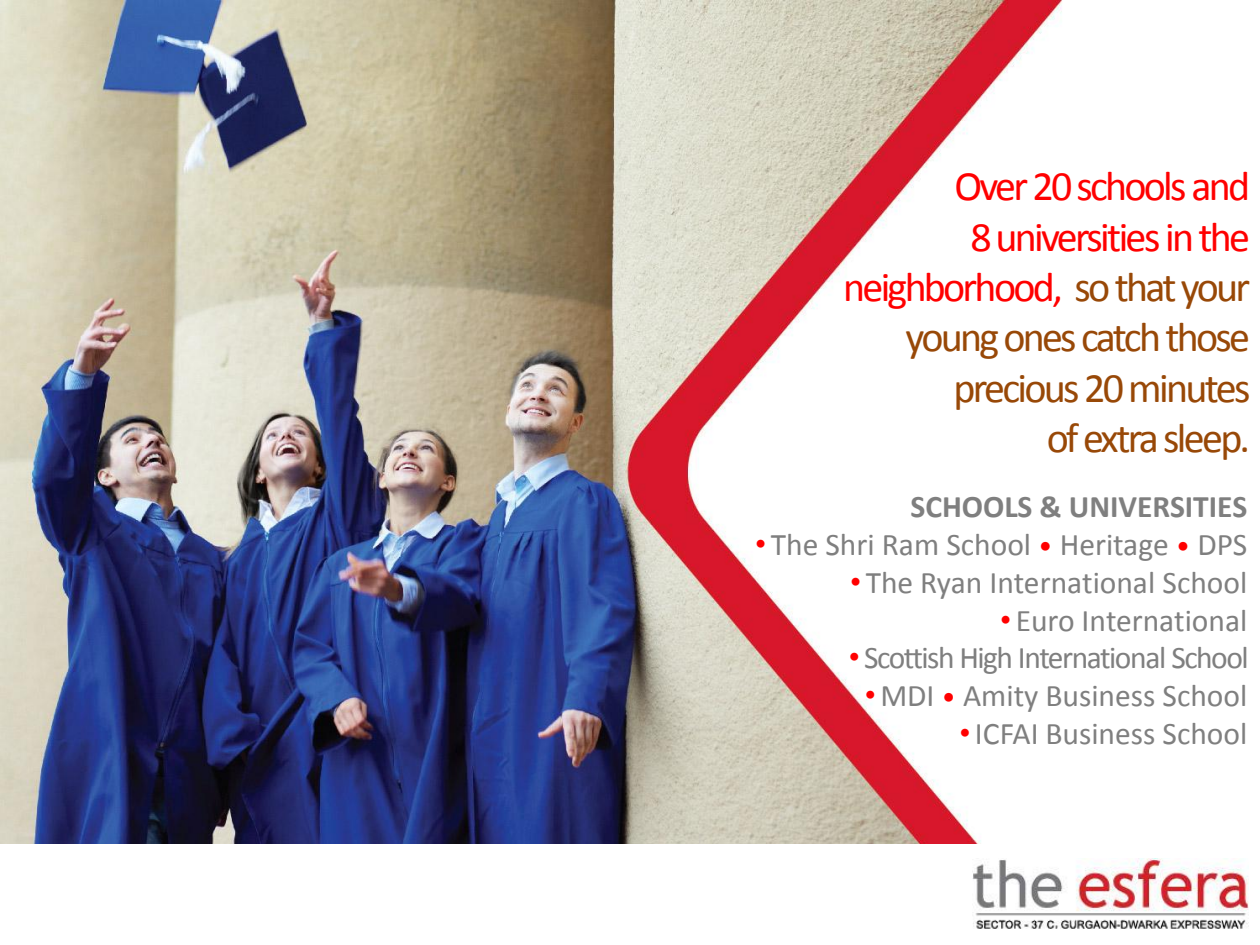
<style>
.page{position:relative;width:1260px;height:945px;background:#fff}
.page>*{position:absolute;margin:0;border:0;box-sizing:border-box;transform-origin:0 0}
.t1{font:42px/50.4px "Calibri";letter-spacing:-.065em;color:#984807;text-align:right}
.t2{font:31.5px "Calibri";color:#7f7f7f}
.t3{font:31.5px "Calibri";letter-spacing:-.045em;color:#7f7f7f}
.t4{font:700 31.5px "Calibri";color:#7f7f7f}
.s1{color:#f00}
.s2{font-family:"Arial";color:#f00}
.s3{font-size:28px;color:#f00}
</style>
<div class="page">
<img style="left:0;top:0;width:1062px;height:844px">
<img style="left:972px;top:859px;width:277px;height:70px">
<h1 class="t1" style="left:843px;top:161px;width:409px"><span class="s1">Over 20 schools and<br>8 universities in the neighborhood,</span> so that your young ones catch those precious 20 minutes<br>of extra sleep.</h1>
<p class="t4" style="left:910px;top:486px;width:338px">SCHOOLS &amp; UNIVERSITIES</p>
<p class="t2" style="left:755px;top:525px;width:494px"><span class="s2">•</span> The Shri Ram School <span class="s3">•</span> Heritage <span class="s3">•</span> DPS</p>
<p class="t2" style="left:850px;top:562px;width:399px"><span class="s2">•</span> The Ryan International School</p>
<p class="t2" style="left:1000px;top:600px;width:249px"><span class="s2">•</span> Euro International</p>
<p class="t3" style="left:849px;top:638px;width:402px"><span class="s2">•</span> Scottish High International School</p>
<p class="t2" style="left:865px;top:676px;width:384px"><span class="s2">•</span> MDI <span class="s3">•</span> Amity Business School</p>
<p class="t2" style="left:959px;top:714px;width:289px"><span class="s2">•</span>ICFAI Business School</p>
</div>
